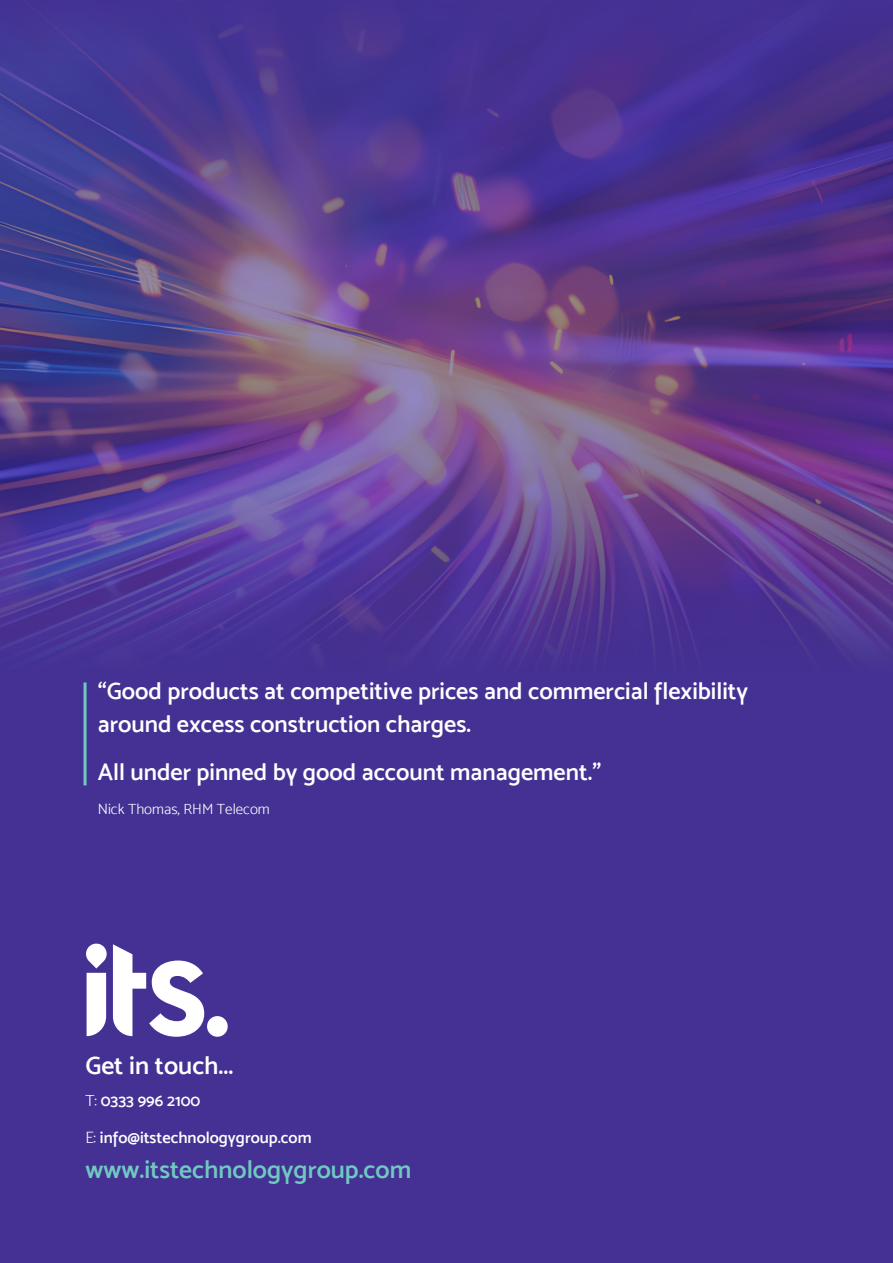
<style>
.page{position:relative;width:893px;height:1263px;background:#443193}
.page>*{position:absolute;margin:0;border:0;box-sizing:border-box;transform-origin:0 0}
.t1{font:25.5px "Mosk Semi Bold 600";color:#70c9c1}
.t2{font:25.5px "Mosk Semi Bold 600";color:#fff}
.QUOTE_WHITE_BIG{font:24px/33px "Mosk Semi Bold 600";color:#fff}
.t3{font:16.35px "Mosk Semi Bold 600";color:#fff}
.PURPLE_COPY{font:15px "Mosk Light 300";color:#fff}
.s1{font-family:"Mosk Light 300"}
</style>
<div class="page">
<svg style="left:0;top:26px;width:893px;height:215px"></svg>
<img style="left:0;top:241px;width:893px;height:406px">
<div style="left:207px;top:1016px;width:21px;height:21px;background:#fff;border-radius:50%"></div>
<svg style="left:86px;top:943px;width:118px;height:94px"></svg>
<hr style="left:84px;top:682px;width:3px;height:103px;background:#70c9c1">
<p class="QUOTE_WHITE_BIG" style="left:98px;top:674px;width:652px">“Good products at competitive prices and commercial flexibility around excess construction charges.</p>
<p class="QUOTE_WHITE_BIG" style="left:98px;top:755px;width:505px">All under pinned by good account management.”</p>
<p class="PURPLE_COPY" style="left:98px;top:800px;width:174px">Nick Thomas, RHM Telecom</p>
<p class="t2" style="left:85px;top:1050px;width:149px">Get in touch...</p>
<p class="t3" style="left:85px;top:1090px;width:117px"><span class="s1">T:</span> 0333 996 2100</p>
<p class="t3" style="left:85px;top:1128px;width:228px"><span class="s1">E:</span> info@itstechnologygroup.com</p>
<p class="t1" style="left:85px;top:1154px;width:327px">www.itstechnologygroup.com</p>
</div>
